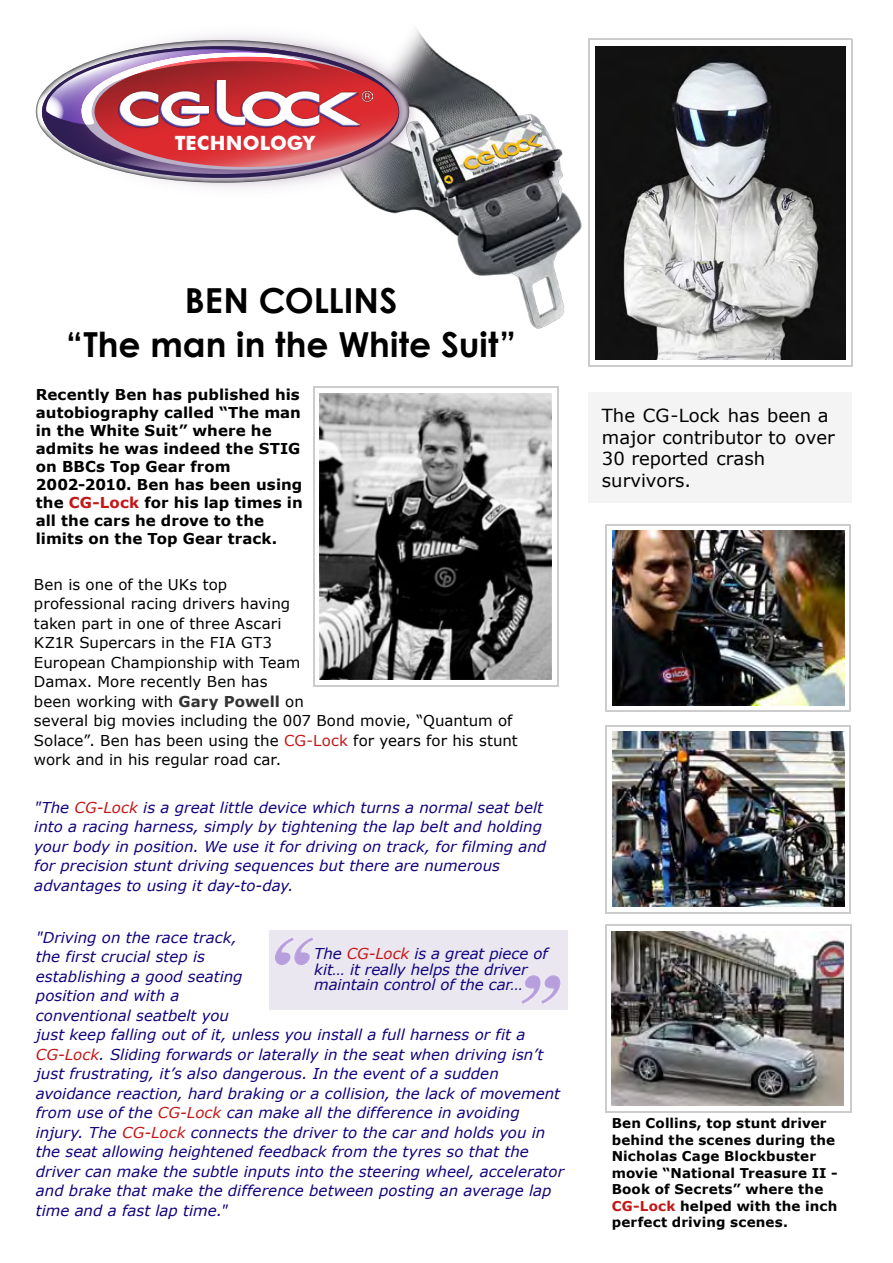
<style>
.page{position:relative;width:893px;height:1263px;background:#fff}
.page>*{position:absolute;margin:0;border:0;box-sizing:border-box;transform-origin:0 0}
.t1{font:700 34.5px/43.5px "Century Gothic";color:#000;text-align:center}
.t2{font:700 19.65px "Futura BT";letter-spacing:.005em;color:#fff}
.t3{font:18px/21.6px "Verdana";color:#000}
.t4{font:italic 15px/19.5px "Verdana";color:#11047d}
.t5{font:15px/19.5px "Verdana";letter-spacing:.005em;color:#000}
.t6{font:700 15px/18px "Verdana";letter-spacing:.005em;color:#000}
.t7{font:700 13.5px/16.5px "Verdana";letter-spacing:.01em;color:#000}
.s1{color:#c41717}
.s2{font-weight:700;color:#333}
</style>
<div class="page">
<hr style="left:605px;top:1111px;width:246px;height:1px;background:#ccc">
<hr style="left:605px;top:925px;width:246px;height:1px;background:#ccc">
<hr style="left:605px;top:925px;width:1px;height:187px;background:#ccc">
<hr style="left:850px;top:925px;width:1px;height:187px;background:#ccc">
<img style="left:611px;top:932px;width:232px;height:174px">
<hr style="left:605px;top:912px;width:246px;height:1px;background:#ccc">
<hr style="left:605px;top:725px;width:246px;height:1px;background:#ccc">
<hr style="left:605px;top:725px;width:1px;height:188px;background:#ccc">
<hr style="left:849px;top:725px;width:2px;height:188px;background:#ccc">
<img style="left:612px;top:732px;width:232px;height:175px">
<hr style="left:605px;top:524px;width:246px;height:1px;background:#ccc">
<hr style="left:605px;top:711px;width:246px;height:1px;background:#ccc">
<hr style="left:605px;top:524px;width:1px;height:188px;background:#ccc">
<hr style="left:849px;top:524px;width:2px;height:188px;background:#ccc">
<img style="left:612px;top:531px;width:232px;height:174px">
<div style="left:588px;top:392px;width:264px;height:110px;background:#f4f4f4"></div>
<img style="left:595px;top:46px;width:250px;height:313px">
<hr style="left:588px;top:39px;width:264px;height:1px;background:#ccc">
<hr style="left:588px;top:365px;width:264px;height:1px;background:#ccc">
<hr style="left:588px;top:39px;width:1px;height:327px;background:#ccc">
<hr style="left:851px;top:39px;width:1px;height:327px;background:#ccc">
<div style="left:269px;top:930px;width:299px;height:80px;background:#ebe7f1"></div>
<img style="left:275px;top:937px;width:38px;height:28px">
<img style="left:521px;top:976px;width:39px;height:27px">
<hr style="left:313px;top:387px;width:245px;height:1px;background:#ccc">
<hr style="left:313px;top:685px;width:245px;height:1px;background:#ccc">
<hr style="left:313px;top:387px;width:1px;height:299px;background:#ccc">
<hr style="left:557px;top:387px;width:1px;height:299px;background:#ccc">
<img style="left:320px;top:393px;width:232px;height:287px">
<img style="left:368px;top:38px;width:224px;height:301px">
<img style="left:148px;top:29px;width:284px;height:173px">
<svg style="left:106px;top:46px;width:293px;height:132px;background:#958ba2"></svg>
<svg style="left:37px;top:49px;width:361px;height:118px"></svg>
<img style="left:118px;top:80px;width:254px;height:50px">
<h2 class="t2" style="left:175px;top:131px;width:142px">TECHNOLOGY</h2>
<h1 class="t1" style="left:66px;top:277px;width:451px">BEN COLLINS<br>“The man in the White Suit”</h1>
<p class="t6" style="left:36px;top:385px;width:268px">Recently Ben has published his autobiography called “The man in the White Suit” where he admits he was indeed the STIG on BBCs Top Gear from<br>2002-2010. Ben has been using the <span class="s1">CG-Lock</span> for his lap times in all the cars he drove to the limits on the Top Gear track.</p>
<p class="t5" style="left:34px;top:574px;width:485px">Ben is one of the UKs top<br>professional racing drivers having<br>taken part in one of three Ascari<br>KZ1R Supercars in the FIA GT3<br>European Championship with Team<br>Damax. More recently Ben has<br>been working with <span class="s2">Gary Powell</span> on<br>several big movies including the 007 Bond movie, “Quantum of Solace”. Ben has been using the <span class="s1">CG-Lock</span> for years for his stunt work and in his regular road car.</p>
<p class="t4" style="left:34px;top:798px;width:513px">"The <span class="s1">CG-Lock</span> is a great little device which turns a normal seat belt into a racing harness, simply by tightening the lap belt and holding your body in position. We use it for driving on track, for filming and for precision stunt driving sequences but there are numerous advantages to using it day-to-day.</p>
<p class="t4" style="left:36px;top:928px;width:529px">"Driving on the race track,<br>the first crucial step is<br>establishing a good seating<br>position and with a<br>conventional seatbelt you<br>just keep falling out of it, unless you install a full harness or fit a <span class="s1">CG-Lock</span>. Sliding forwards or laterally in the seat when driving isn’t just frustrating, it’s also dangerous. In the event of a sudden avoidance reaction, hard braking or a collision, the lack of movement from use of the <span class="s1">CG-Lock</span> can make all the difference in avoiding injury. The <span class="s1">CG-Lock</span> connects the driver to the car and holds you in the seat allowing heightened feedback from the tyres so that the driver can make the subtle inputs into the steering wheel, accelerator and brake that make the difference between posting an average lap time and a fast lap time."</p>
<p class="t4" style="left:314px;top:946px;width:235px;line-height:15.5px">The <span class="s1">CG-Lock</span> is a great piece of kit… it really helps the driver maintain control of the car…</p>
<p class="t3" style="left:602px;top:404px;width:234px">The CG-Lock has been a major contributor to over<br>30 reported crash survivors.</p>
<p class="t7" style="left:611px;top:1115px;width:227px">Ben Collins, top stunt driver behind the scenes during the<br>Nicholas Cage Blockbuster movie “National Treasure II -<br>Book of Secrets” where the<br><span class="s1">CG-Lock</span> helped with the inch perfect driving scenes.</p>
</div>
